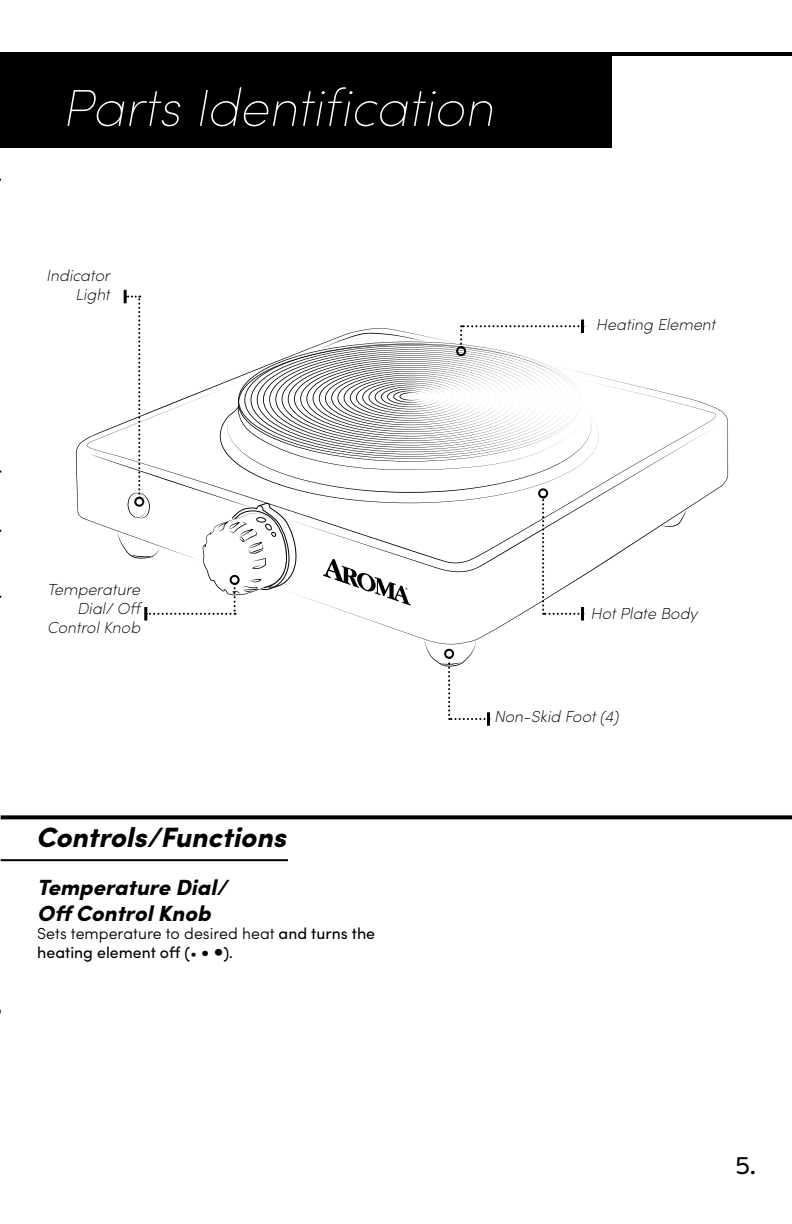
<style>
.page{position:relative;width:792px;height:1224px;background:#fff}
.page>*{position:absolute;margin:0;border:0;box-sizing:border-box;transform-origin:0 0}
.t1{font:italic 200 52px "Sofia Pro";color:#fff}
.t2{font:italic 900 28px "Sofia Pro";color:#000}
.t3{font:24px "Filson Pro";color:#000}
.t4{font:italic 900 22px/26.4px "Sofia Pro";color:#000}
.t5{font:italic 200 16px/19.2px "Sofia Pro";color:#000;text-align:right}
.t6{font:16px/19.2px "Sofia Pro";color:#000}
.s1{font-weight:300}
.s2{font-size:14px}
.s3{font-size:19.2px}
.s4{font-size:24px}
</style>
<div class="page">
<div style="left:0;top:54px;width:611px;height:94px;background:#000"></div>
<hr style="left:0;top:52px;width:792px;height:4px;background:#000">
<svg style="left:1px;top:815px;width:791px;height:4px;background:#181818"></svg>
<hr style="left:1px;top:859px;width:287px;height:2px;background:#000">
<hr style="left:144px;top:607px;width:3px;height:14px;background:#000">
<svg style="left:599px;top:427px;width:117px;height:139px"></svg>
<svg style="left:85px;top:290px;width:514px;height:325px"></svg>
<hr style="left:581px;top:607px;width:3px;height:14px;background:#000">
<div style="left:538px;top:488px;width:10px;height:10px;border:2px solid #000;border-radius:50%"></div>
<svg style="left:424px;top:639px;width:62px;height:81px"></svg>
<hr style="left:487px;top:712px;width:3px;height:14px;background:#000">
<div style="left:444px;top:649px;width:10px;height:10px;border:2px solid #000;border-radius:50%"></div>
<h1 class="t1" style="left:62px;top:74px;width:433px">Parts Identification</h1>
<p class="t5" style="left:46px;top:265px;width:65px">Indicator<br>Light</p>
<p class="t5" style="left:596px;top:314px;width:121px">Heating Element</p>
<p class="t5" style="left:47px;top:579px;width:97px">Temperature<br>Dial/ Off<br>Control Knob</p>
<h2 class="t2" style="left:36px;top:815px;width:252px">Controls/Functions</h2>
<h3 class="t4" style="left:37px;top:872px;width:192px">Temperature Dial/<br>Off Control Knob</h3>
<p class="t6" style="left:37px;top:923px;width:340px"><span class="s1">Sets temperature to desired heat</span> and turns the heating element off (<span class="s2">•</span> <span class="s3">•</span> <span class="s4">•</span>).</p>
<p class="t5" style="left:590px;top:603px;width:109px">Hot Plate Body</p>
<p class="t5" style="left:494px;top:706px;width:126px">Non-Skid Foot (4)</p>
<h3 class="t3" style="left:735px;top:1149px;width:22px">5.</h3>
</div>
